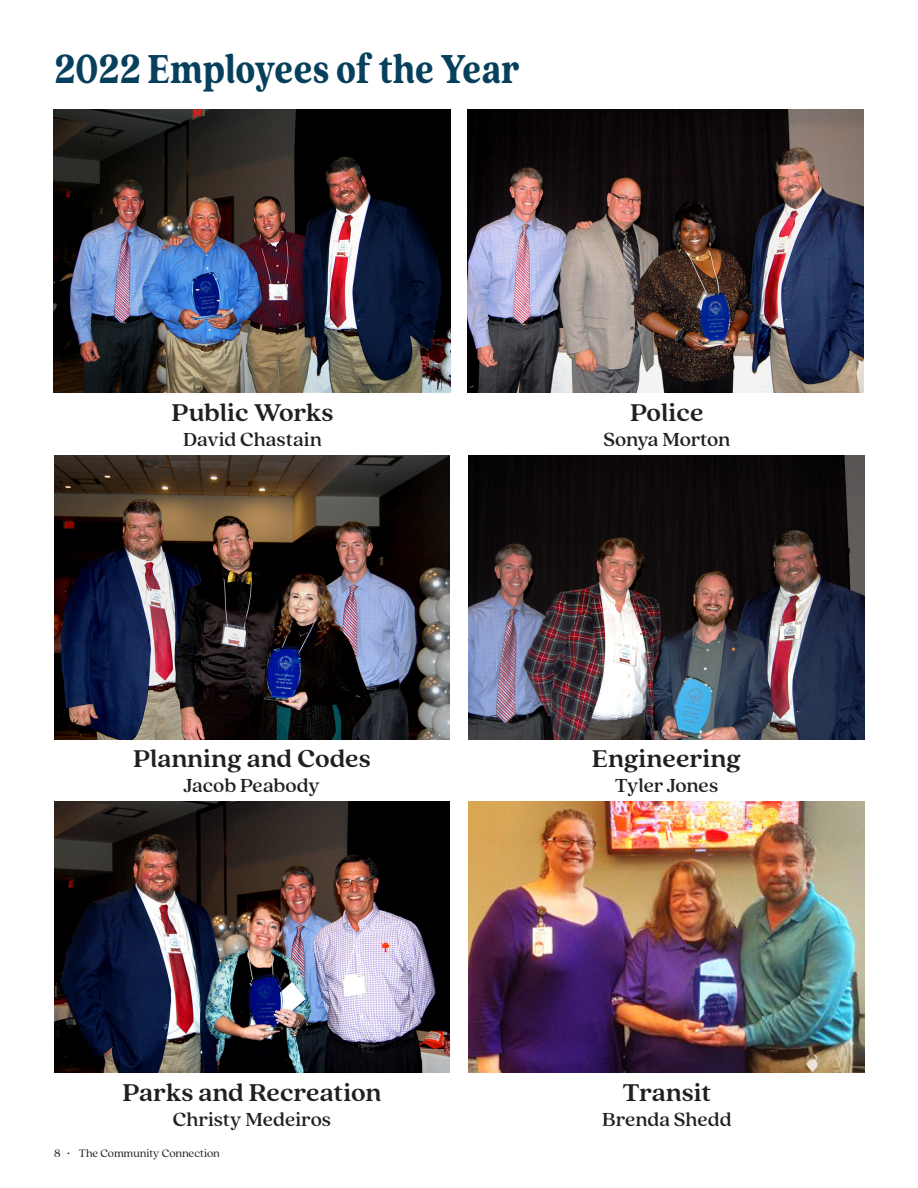
<style>
.page{position:relative;width:918px;height:1188px;background:#fff}
.page>*{position:absolute;margin:0;border:0;box-sizing:border-box;transform-origin:0 0}
.t1{font:900 45px "Quincy CF";color:#07405c;scale:.8 1}
.t2{font:700 27px "Quincy CF";color:#231f20}
.t3{font:500 21px "Quincy CF";letter-spacing:-.005em;color:#231f20}
.t4{font:12px "Quincy CF";letter-spacing:-.01em;color:#231f20}
.s1{font-weight:700}
</style>
<div class="page">
<img style="left:54px;top:109px;width:396px;height:284px">
<img style="left:468px;top:109px;width:396px;height:284px">
<img style="left:54px;top:801px;width:396px;height:272px">
<img style="left:54px;top:456px;width:396px;height:283px">
<img style="left:468px;top:456px;width:397px;height:283px">
<img style="left:469px;top:801px;width:396px;height:272px">
<p class="t1" style="left:54px;top:36px;width:583px">2022 Employees of the Year</p>
<p class="t2" style="left:171px;top:393px;width:163px">Public Works</p>
<p class="t3" style="left:183px;top:425px;width:140px">David Chastain</p>
<p class="t2" style="left:133px;top:740px;width:239px">Planning and Codes</p>
<p class="t3" style="left:184px;top:771px;width:137px">Jacob Peabody</p>
<p class="t2" style="left:122px;top:1073px;width:261px">Parks and Recreation</p>
<p class="t3" style="left:173px;top:1105px;width:160px">Christy Medeiros</p>
<p class="t4" style="left:54px;top:1145px;width:167px">8 <span class="s1">∙</span> The Community Connection</p>
<p class="t2" style="left:630px;top:393px;width:75px">Police</p>
<p class="t3" style="left:603px;top:425px;width:129px">Sonya Morton</p>
<p class="t2" style="left:592px;top:740px;width:151px">Engineering</p>
<p class="t3" style="left:615px;top:771px;width:105px">Tyler Jones</p>
<p class="t2" style="left:622px;top:1073px;width:90px">Transit</p>
<p class="t3" style="left:602px;top:1105px;width:131px">Brenda Shedd</p>
</div>
